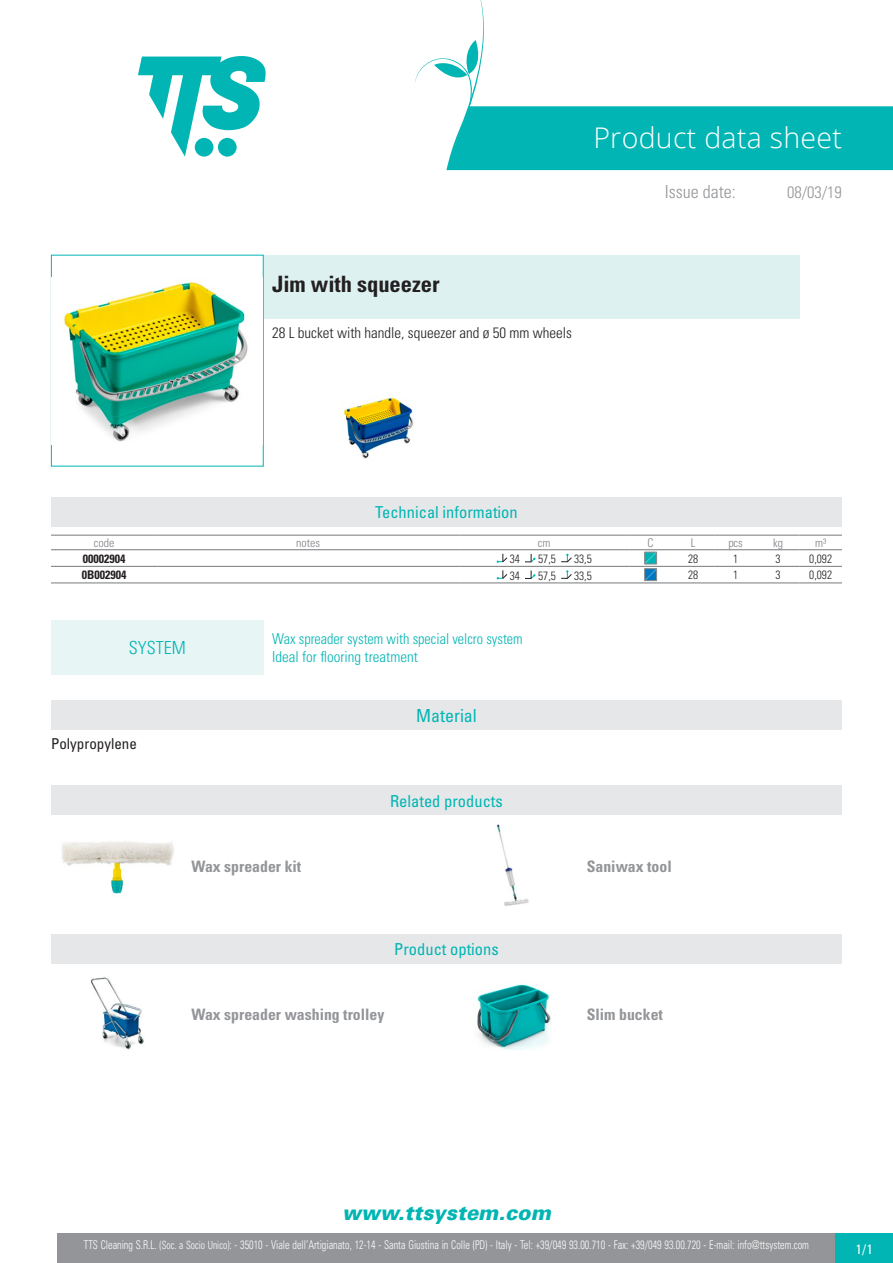
<style>
.page{position:relative;width:893px;height:1263px;background:#fff}
.page>*{position:absolute;margin:0;border:0;box-sizing:border-box;transform-origin:0 0}
.t1{font:300 28.5px "Open Sans";letter-spacing:.01em;color:#fff}
.t2{font:700 condensed 22.5px "Univers LT Std";color:#231f20}
.t3{font:italic 900 20.85px "Univers";color:#00b5b3;scale:.96 1}
.t4{font:300 condensed 18px "Univers";color:#939598}
.t5{font:condensed 18px "Univers LT Std";color:#00b5b3}
.t6{font:300 condensed 18px "Univers LT Std";color:#00b5b3}
.t7{font:condensed 16.5px "Univers";color:#00b5b3}
.t8{font:300 condensed 16.5px "Univers";color:#939598}
.t9{font:700 condensed 15.75px "Univers LT Std";color:#939598}
.t10{font:700 condensed 15.75px "Univers";color:#939598}
.t11{font:300 condensed 15px/18px "Univers LT Std";color:#00b5b3;scale:.95 1}
.t12{font:300 condensed 15px "Univers LT Std";color:#231f20}
.t13{font:condensed 15px "Univers LT Std";color:#231f20}
.t14{font:condensed 13.5px "Univers";color:#fff}
.t15{font:300 condensed 12px "Univers";color:#fff;scale:.85 1}
.t16{font:300 condensed 12px "Univers";color:#231f20;scale:.95 1}
.t17{font:300 condensed 12px "Univers";color:#808285}
.t18{font:700 condensed 12px "Univers";color:#231f20}
.s1{font-size:11.25px}
</style>
<div class="page">
<svg style="left:138px;top:56px;width:128px;height:101px"></svg>
<div style="left:57px;top:1233px;width:779px;height:30px;background:#939598"></div>
<div style="left:836px;top:1233px;width:57px;height:30px;background:#00b5b3"></div>
<svg style="left:415px;top:0;width:478px;height:170px"></svg>
<div style="left:51px;top:255px;width:213px;height:211px;border:1px solid #00b5b3"></div>
<img style="left:52px;top:277px;width:211px;height:167px">
<div style="left:264px;top:255px;width:535px;height:63px;background:#ddf1f0"></div>
<img style="left:343px;top:397px;width:71px;height:62px">
<div style="left:51px;top:497px;width:791px;height:29px;background:#e6e7e9"></div>
<hr style="left:51px;top:535px;width:106px;height:1px;background:#76787b">
<hr style="left:157px;top:535px;width:302px;height:1px;background:#76787b">
<hr style="left:459px;top:535px;width:170px;height:1px;background:#76787b">
<hr style="left:629px;top:535px;width:43px;height:1px;background:#76787b">
<hr style="left:672px;top:535px;width:42px;height:1px;background:#76787b">
<hr style="left:714px;top:535px;width:43px;height:1px;background:#76787b">
<hr style="left:757px;top:535px;width:42px;height:1px;background:#76787b">
<hr style="left:799px;top:535px;width:43px;height:1px;background:#76787b">
<hr style="left:51px;top:549px;width:106px;height:1px;background:#76787b">
<hr style="left:157px;top:549px;width:302px;height:1px;background:#76787b">
<hr style="left:459px;top:549px;width:170px;height:1px;background:#76787b">
<hr style="left:629px;top:549px;width:43px;height:1px;background:#76787b">
<hr style="left:672px;top:549px;width:42px;height:1px;background:#76787b">
<hr style="left:714px;top:549px;width:43px;height:1px;background:#76787b">
<hr style="left:757px;top:549px;width:42px;height:1px;background:#76787b">
<hr style="left:799px;top:549px;width:43px;height:1px;background:#76787b">
<hr style="left:51px;top:566px;width:106px;height:1px;background:#76787b">
<hr style="left:51px;top:583px;width:106px;height:1px;background:#76787b">
<hr style="left:157px;top:566px;width:302px;height:1px;background:#76787b">
<hr style="left:157px;top:583px;width:302px;height:1px;background:#76787b">
<hr style="left:459px;top:566px;width:170px;height:1px;background:#76787b">
<hr style="left:459px;top:583px;width:170px;height:1px;background:#76787b">
<hr style="left:629px;top:566px;width:43px;height:1px;background:#76787b">
<hr style="left:629px;top:583px;width:43px;height:1px;background:#76787b">
<hr style="left:672px;top:566px;width:42px;height:1px;background:#76787b">
<hr style="left:672px;top:583px;width:42px;height:1px;background:#76787b">
<hr style="left:714px;top:566px;width:43px;height:1px;background:#76787b">
<hr style="left:714px;top:583px;width:43px;height:1px;background:#76787b">
<hr style="left:757px;top:566px;width:42px;height:1px;background:#76787b">
<hr style="left:757px;top:583px;width:42px;height:1px;background:#76787b">
<hr style="left:799px;top:566px;width:43px;height:1px;background:#76787b">
<hr style="left:799px;top:583px;width:43px;height:1px;background:#76787b">
<svg style="left:497px;top:554px;width:10px;height:9px"></svg>
<svg style="left:525px;top:554px;width:11px;height:9px"></svg>
<svg style="left:561px;top:554px;width:11px;height:8px"></svg>
<svg style="left:497px;top:570px;width:10px;height:9px"></svg>
<svg style="left:525px;top:570px;width:11px;height:9px"></svg>
<svg style="left:561px;top:570px;width:11px;height:9px"></svg>
<svg style="left:645px;top:552px;width:12px;height:27px"></svg>
<div style="left:645px;top:569px;width:12px;height:12px;border:1px solid #87898c"></div>
<div style="left:51px;top:620px;width:213px;height:54px;background:#e8f5f5"></div>
<div style="left:51px;top:700px;width:791px;height:30px;background:#e6e7e9"></div>
<div style="left:51px;top:785px;width:791px;height:30px;background:#e6e7e9"></div>
<img style="left:62px;top:841px;width:112px;height:53px">
<img style="left:497px;top:824px;width:32px;height:82px">
<div style="left:51px;top:934px;width:791px;height:29px;background:#e6e7e9"></div>
<img style="left:91px;top:977px;width:53px;height:73px">
<img style="left:477px;top:984px;width:74px;height:66px">
<p class="t1" style="left:593px;top:118px;width:250px">Product data sheet</p>
<p class="t4" style="left:665px;top:181px;width:72px">Issue date:</p>
<p class="t8" style="left:787px;top:182px;width:56px">08/03/19</p>
<p class="t2" style="left:272px;top:270px;width:169px">Jim with squeezer</p>
<p class="t12" style="left:272px;top:324px;width:301px">28 L bucket with handle, squeezer and ø 50 mm wheels</p>
<p class="t7" style="left:375px;top:502px;width:144px">Technical information</p>
<p class="t17" style="left:94px;top:535px;width:22px">code</p>
<p class="t17" style="left:296px;top:535px;width:25px">notes</p>
<p class="t17" style="left:538px;top:535px;width:14px">cm</p>
<p class="t17" style="left:648px;top:535px;width:7px">C</p>
<p class="t17" style="left:691px;top:535px;width:6px">L</p>
<p class="t17" style="left:728px;top:535px;width:16px">pcs</p>
<p class="t17" style="left:773px;top:535px;width:11px">kg</p>
<p class="t17" style="left:815px;top:535px;width:13px">m³</p>
<p class="t18" style="left:83px;top:551px;width:44px">00002904</p>
<p class="t16" style="left:510px;top:551px;width:12px">34</p>
<p class="t16" style="left:538px;top:551px;width:20px">57,5</p>
<p class="t16" style="left:574px;top:551px;width:20px">33,5</p>
<p class="t16" style="left:688px;top:551px;width:12px">28</p>
<p class="t16" style="left:733px;top:551px;width:7px">1</p>
<p class="t16" style="left:776px;top:551px;width:7px">3</p>
<p class="t16" style="left:809px;top:551px;width:25px">0,092</p>
<p class="t18" style="left:82px;top:568px;width:46px">0B002904</p>
<p class="t16" style="left:510px;top:568px;width:12px">34</p>
<p class="t16" style="left:538px;top:568px;width:20px">57,5</p>
<p class="t16" style="left:574px;top:568px;width:20px">33,5</p>
<p class="t16" style="left:688px;top:568px;width:12px">28</p>
<p class="t16" style="left:733px;top:568px;width:7px">1</p>
<p class="t16" style="left:776px;top:568px;width:7px">3</p>
<p class="t16" style="left:809px;top:568px;width:25px">0,092</p>
<p class="t6" style="left:129px;top:636px;width:58px">SYSTEM</p>
<p class="t11" style="left:272px;top:629px;width:265px">Wax spreader system with special velcro system<br>Ideal for flooring treatment</p>
<p class="t13" style="left:51px;top:734px;width:87px">Polypropylene</p>
<p class="t5" style="left:416px;top:704px;width:62px">Material</p>
<p class="t7" style="left:390px;top:790px;width:114px">Related products</p>
<p class="t10" style="left:191px;top:856px;width:111px">Wax spreader kit</p>
<p class="t10" style="left:587px;top:856px;width:86px">Saniwax tool</p>
<p class="t7" style="left:394px;top:939px;width:106px">Product options</p>
<p class="t9" style="left:191px;top:1004px;width:195px">Wax spreader washing trolley</p>
<p class="t9" style="left:587px;top:1004px;width:78px">Slim bucket</p>
<h3 class="t3" style="left:342px;top:1200px;width:219px">www.ttsystem.com</h3>
<p class="t15" style="left:84px;top:1238px;width:855px">TTS Cleaning S.R.L. <span class="s1">(Soc. a Socio Unico)</span>: - 35010 - Viale dell’Artigianato, 12-14 - Santa Giustina in Colle (PD) - Italy - Tel: +39/049 93.00.710 - Fax: +39/049 93.00.720 - E-mail: info@ttsystem.com</p>
<p class="t14" style="left:856px;top:1240px;width:19px">1/1</p>
</div>
